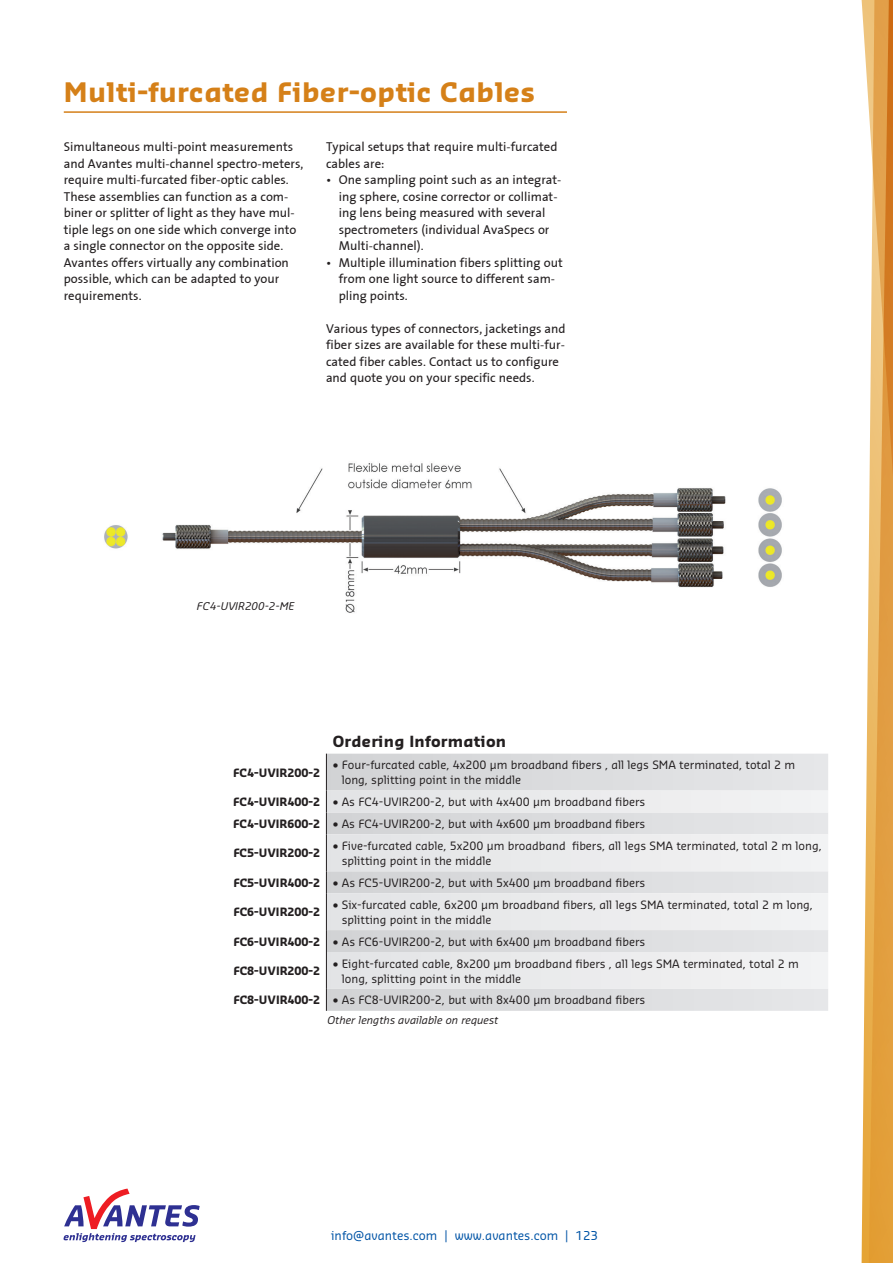
<style>
.page{position:relative;width:893px;height:1263px;background:#fff}
.page>*{position:absolute;margin:0;border:0;box-sizing:border-box;transform-origin:0 0}
.t1{font:700 26.25px "Sansa Std";letter-spacing:.02em;color:#d58018}
.t2{font:700 15px "Sansa Std";letter-spacing:.02em;color:#231f20}
.t3{font:12.75px/16.5px "The Sans Plain";color:#231f20}
.t4{font:12px "Sansa";color:#0154a6}
.t5{font:11.25px/15px "Sansa Std";color:#231f20}
.t6{font:700 11.25px "Sansa Std";color:#231f20}
.t7{font:italic 10.5px "Sansa Soft Pro";color:#231f20}
.s1{font-weight:700}
</style>
<div class="page">
<svg style="left:64px;top:1188px;width:136px;height:54px"></svg>
<hr style="left:64px;top:111px;width:503px;height:2px;background:#d58018">
<svg style="left:327px;top:754px;width:501px;height:257px;background:#dbdcde"></svg>
<svg style="left:327px;top:790px;width:501px;height:199px"></svg>
<hr style="left:326px;top:754px;width:1px;height:36px;background:#231f20">
<svg style="left:326px;top:790px;width:1px;height:44px"></svg>
<hr style="left:326px;top:834px;width:1px;height:37px;background:#231f20">
<svg style="left:326px;top:871px;width:1px;height:22px"></svg>
<hr style="left:326px;top:893px;width:1px;height:37px;background:#231f20">
<svg style="left:326px;top:930px;width:1px;height:22px"></svg>
<hr style="left:326px;top:952px;width:1px;height:37px;background:#231f20">
<svg style="left:326px;top:989px;width:1px;height:22px"></svg>
<img style="left:104px;top:463px;width:678px;height:150px">
<svg style="left:861px;top:0;width:32px;height:1263px"></svg>
<h1 class="t1" style="left:64px;top:74px;width:473px">Multi-furcated Fiber-optic Cables</h1>
<p class="t3" style="left:64px;top:138px;width:241px">Simultaneous multi-point measurements and Avantes multi-channel spectro-meters, require multi-furcated fiber-optic cables.<br>These assemblies can function as a com&shy;biner or splitter of light as they have mul&shy;tiple legs on one side which converge into a single connector on the opposite side.<br>Avantes offers virtually any combination possible, which can be adapted to your requirements.</p>
<p class="t3" style="left:326px;top:138px;width:233px">Typical setups that require multi-furcated cables are:</p>
<p class="t3" style="left:339px;top:171px;width:224px;text-indent:-13px">• One sampling point such as an integrat&shy;ing sphere, cosine corrector or collimat&shy;ing lens being measured with several spectrometers (individual AvaSpecs or Multi-channel).</p>
<p class="t3" style="left:339px;top:254px;width:225px;text-indent:-13px">• Multiple illumination fibers splitting out from one light source to different sam&shy;pling points.</p>
<p class="t3" style="left:326px;top:320px;width:241px">Various types of connectors, jacketings and fiber sizes are available for these multi-fur&shy;cated fiber cables. Contact us to configure and quote you on your specific needs.</p>
<p class="t7" style="left:197px;top:599px;width:99px">FC4-UVIR200-2-ME</p>
<p class="t2" style="left:333px;top:732px;width:175px">Ordering Information</p>
<p class="t6" style="left:233px;top:765px;width:88px">FC4-UVIR200-2</p>
<p class="t5" style="left:342px;top:757px;width:455px;text-indent:-9px">• Four-furcated cable, 4x200 µm broadband fibers , all legs SMA terminated, total 2 m long, splitting point in the middle</p>
<p class="t5" style="left:233px;top:790px;width:413px;line-height:21.9px"><span class="s1">FC4-UVIR400-2</span> • As FC4-UVIR200-2, but with 4x400 µm broadband fibers<br><span class="s1">FC4-UVIR600-2</span> • As FC4-UVIR200-2, but with 4x600 µm broadband fibers</p>
<p class="t6" style="left:233px;top:846px;width:88px">FC5-UVIR200-2</p>
<p class="t5" style="left:342px;top:838px;width:482px;text-indent:-9px">• Five-furcated cable, 5x200 µm broadband fibers, all legs SMA terminated, total 2 m long, splitting point in the middle</p>
<p class="t5" style="left:233px;top:874px;width:413px"><span class="s1">FC5-UVIR400-2</span> • As FC5-UVIR200-2, but with 5x400 µm broadband fibers</p>
<p class="t6" style="left:233px;top:905px;width:88px">FC6-UVIR200-2</p>
<p class="t5" style="left:342px;top:896px;width:473px;text-indent:-9px">• Six-furcated cable, 6x200 µm broadband fibers, all legs SMA terminated, total 2 m long, splitting point in the middle</p>
<p class="t5" style="left:233px;top:933px;width:413px"><span class="s1">FC6-UVIR400-2</span> • As FC6-UVIR200-2, but with 6x400 µm broadband fibers</p>
<p class="t6" style="left:233px;top:963px;width:88px">FC8-UVIR200-2</p>
<p class="t5" style="left:342px;top:955px;width:459px;text-indent:-9px">• Eight-furcated cable, 8x200 µm broadband fibers , all legs SMA terminated, total 2 m long, splitting point in the middle</p>
<p class="t5" style="left:233px;top:992px;width:413px"><span class="s1">FC8-UVIR400-2</span> • As FC8-UVIR200-2, but with 8x400 µm broadband fibers</p>
<p class="t7" style="left:327px;top:1013px;width:173px">Other lengths available on request</p>
<p class="t4" style="left:331px;top:1227px;width:268px">info@avantes.com | www.avantes.com | 123</p>
</div>
